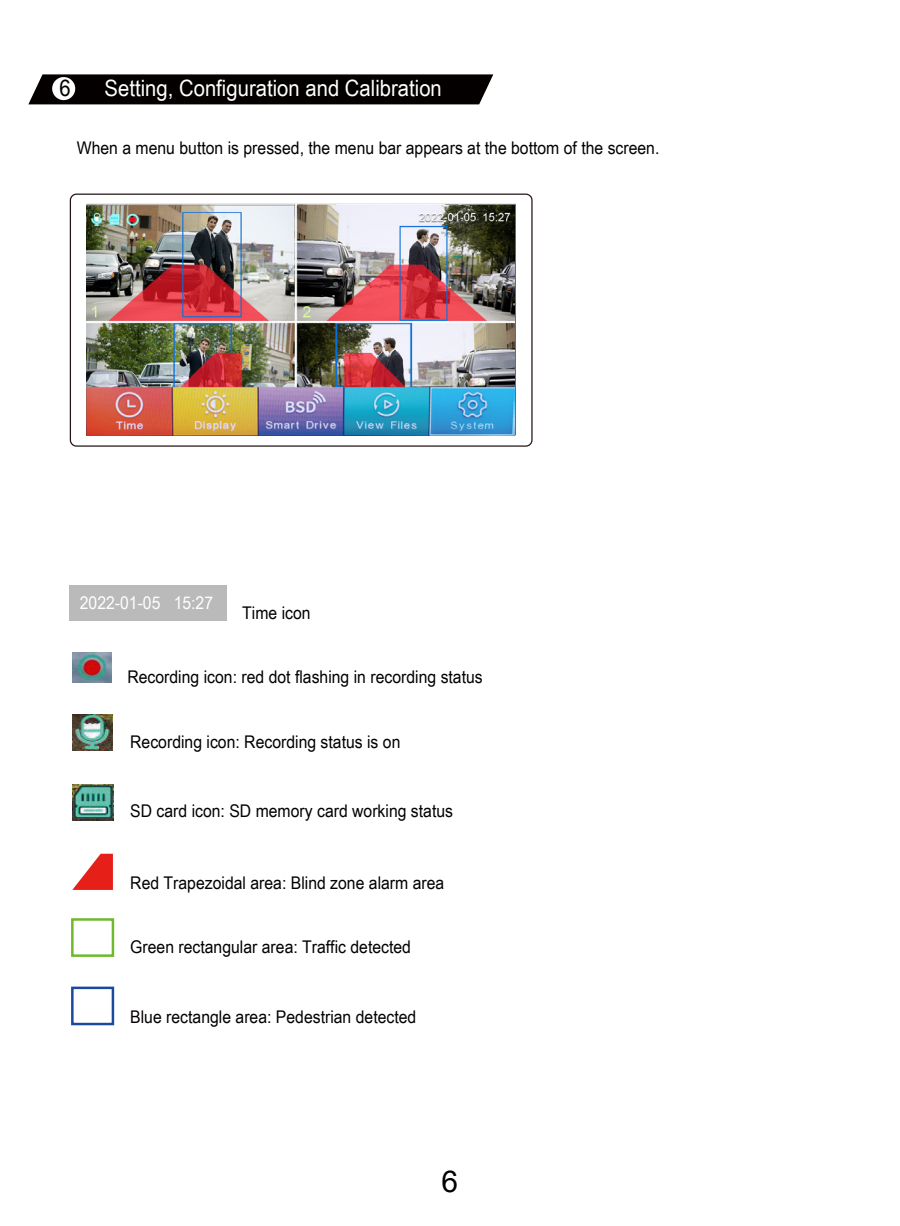
<style>
.page{position:relative;width:900px;height:1226px;background:#fff}
.page>*{position:absolute;margin:0;border:0;box-sizing:border-box;transform-origin:0 0}
.t1{font:30px "Arial";color:#000}
.t2{font:22.5px "Arial Narrow";color:#fff;scale:1.1 1}
.t3{font:22.5px "Arial Narrow";color:#040000;scale:1.1 1}
.t4{font:17.5px "Arial Narrow";color:#040000;scale:1.1 1}
.t5{font:17.5px "Arial Narrow";color:#fff;scale:1.1 1}
</style>
<div class="page">
<div style="left:28px;top:74px;width:465px;height:30px;background:#040000"></div>
<div style="left:52px;top:77px;width:23px;height:23px;background:#fff;border-radius:50%"></div>
<img style="left:72px;top:652px;width:40px;height:31px">
<img style="left:72px;top:714px;width:40px;height:36px">
<img style="left:73px;top:784px;width:40px;height:36px">
<div style="left:70px;top:194px;width:463px;height:253px;border:1px solid #221615;border-radius:6px"></div>
<svg style="left:72px;top:854px;width:41px;height:36px"></svg>
<div style="left:71px;top:918px;width:43px;height:39px;border:2px solid #6fb92c"></div>
<div style="left:71px;top:987px;width:43px;height:38px;border:2px solid #1a4a9d"></div>
<img style="left:87px;top:205px;width:427px;height:230px">
<div style="left:69px;top:585px;width:158px;height:35px;background:#bababa"></div>
<p class="t3" style="left:59px;top:72px;width:12px">6</p>
<p class="t2" style="left:105px;top:72px;width:308px">Setting, Configuration and Calibration</p>
<p class="t4" style="left:77px;top:135px;width:531px">When a menu button is pressed, the menu bar appears at the bottom of the screen.</p>
<p class="t5" style="left:80px;top:590px;width:123px">2022-01-05 15:27</p>
<p class="t4" style="left:242px;top:600px;width:64px">Time icon</p>
<p class="t4" style="left:127px;top:664px;width:325px">Recording icon: red dot flashing in recording status</p>
<p class="t4" style="left:130px;top:729px;width:247px">Recording icon: Recording status is on</p>
<p class="t4" style="left:130px;top:798px;width:295px">SD card icon: SD memory card working status</p>
<p class="t4" style="left:130px;top:870px;width:287px">Red Trapezoidal area: Blind zone alarm area</p>
<p class="t4" style="left:130px;top:934px;width:257px">Green rectangular area: Traffic detected</p>
<p class="t4" style="left:130px;top:1004px;width:262px">Blue rectangle area: Pedestrian detected</p>
<h1 class="t1" style="left:442px;top:1161px;width:18px">6</h1>
</div>
